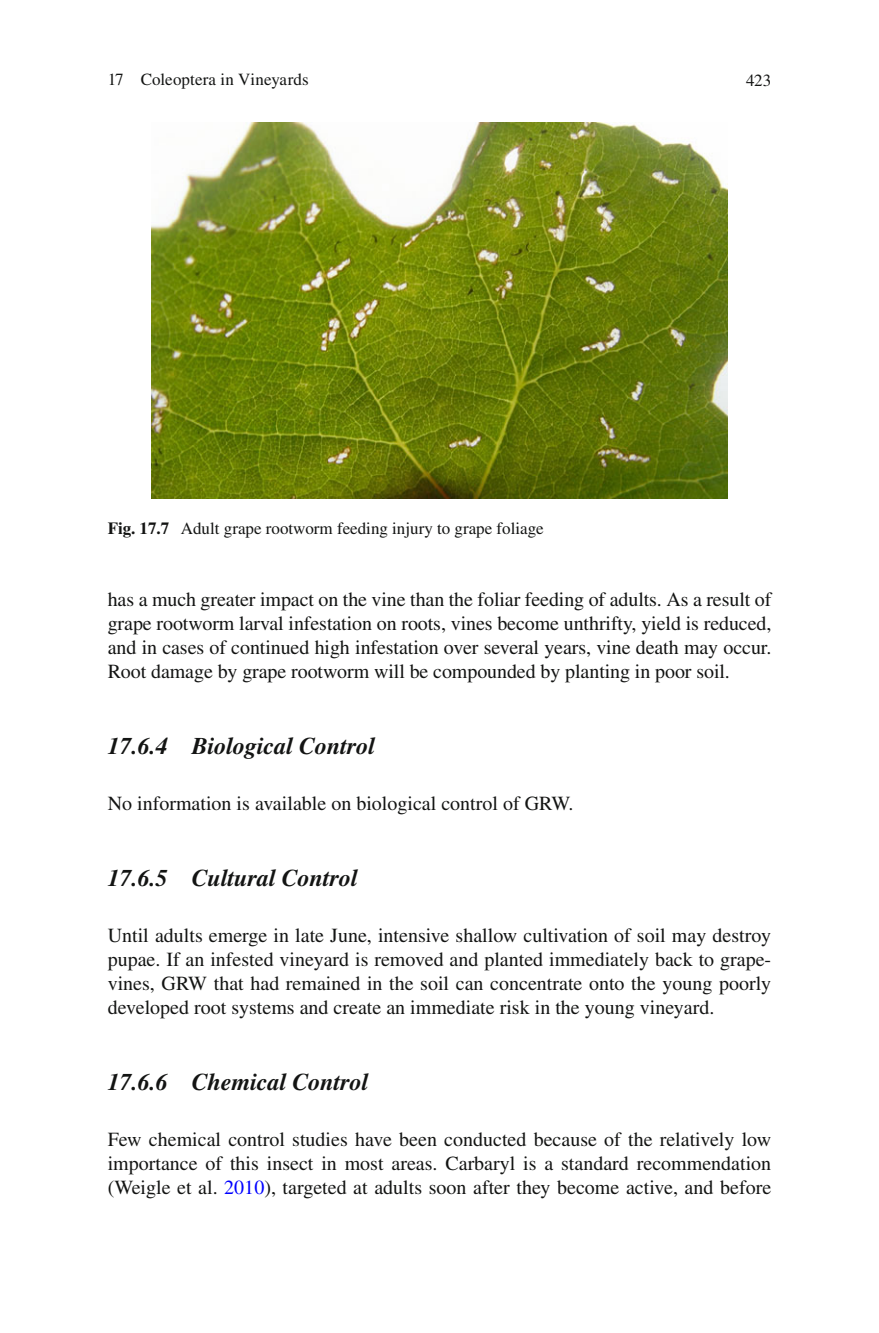
<style>
.page{position:relative;width:879px;height:1333px;background:#fff}
.page>*{position:absolute;margin:0;border:0;box-sizing:border-box;transform-origin:0 0}
.t1{font:italic 700 24px "Times";color:#131413}
.t2{font:20px/24px "Times";color:#131413;text-align:justify}
.t3{font:17px "Times";color:#131413}
.s1{font-weight:700}
.s2{color:#00f}
</style>
<div class="page">
<img style="left:151px;top:122px;width:576px;height:376px">
<p class="t3" style="left:108px;top:73px;width:203px">17 Coleoptera in Vineyards</p>
<p class="t3" style="left:746px;top:74px;width:27px">423</p>
<p class="t3" style="left:108px;top:522px;width:437px"><span class="s1">Fig. 17.7</span> Adult grape rootworm feeding injury to grape foliage</p>
<p class="t2" style="left:108px;top:589px;width:665px">has a much greater impact on the vine than the foliar feeding of adults. As a result of grape rootworm larval infestation on roots, vines become unthrifty, yield is reduced, and in cases of continued high infestation over several years, vine death may occur.<br>Root damage by grape rootworm will be compounded by planting in poor soil.</p>
<p class="t1" style="left:108px;top:737px;width:269px">17.6.4 Biological Control</p>
<p class="t2" style="left:108px;top:793px;width:467px">No information is available on biological control of GRW.</p>
<p class="t1" style="left:108px;top:869px;width:252px">17.6.5 Cultural Control</p>
<p class="t2" style="left:108px;top:925px;width:665px">Until adults emerge in late June, intensive shallow cultivation of soil may destroy pupae. If an infested vineyard is removed and planted immediately back to grape&shy;vines, GRW that had remained in the soil can concentrate onto the young poorly developed root systems and create an immediate risk in the young vineyard.</p>
<p class="t1" style="left:108px;top:1073px;width:262px">17.6.6 Chemical Control</p>
<p class="t2" style="left:108px;top:1129px;width:665px">Few chemical control studies have been conducted because of the relatively low importance of this insect in most areas. Carbaryl is a standard recommendation (Weigle et al. <span class="s2">2010</span> ) , targeted at adults soon after they become active, and before</p>
</div>
